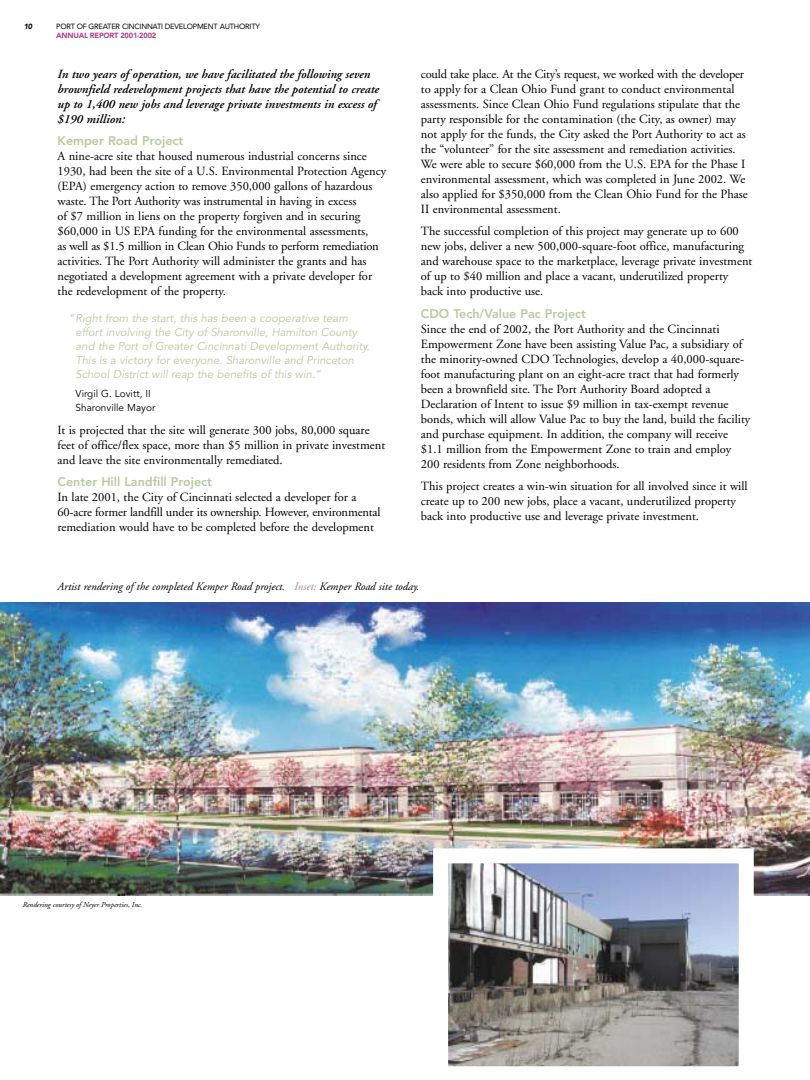
<style>
.page{position:relative;width:810px;height:1080px;background:#fff}
.page>*{position:absolute;margin:0;border:0;box-sizing:border-box;transform-origin:0 0}
.t1{font:12.5px/15px "Adobe Garamond";color:#000}
.t2{font:italic 600 12.5px/15px "Adobe Garamond";color:#000}
.t3{font:800 12.5px "Avenir";color:#bbc79f}
.t4{font:11.25px/14px "Avenir";color:#bbc79f}
.t5{font:italic 11.25px "Adobe Garamond";color:#000}
.t6{font:10px/13.9px "Avenir";color:#000}
.t7{font:7.5px "Avenir";letter-spacing:-.025em;color:#000}
.t8{font:italic 7.5px "Adobe Garamond";color:#000}
.t9{font:900 7.5px "Avenir";letter-spacing:-.03em;color:#ad4989}
.t10{font:900 7.5px "Avenir";color:#000}
.s1{color:#a78ca3}
</style>
<div class="page">
<img style="left:0;top:602px;width:810px;height:293px">
<svg style="left:433px;top:848px;width:321px;height:219px"></svg>
<p class="t10" style="left:24px;top:22px;width:11px">10</p>
<p class="t7" style="left:56px;top:22px;width:205px">PORT OF GREATER CINCINNATI DEVELOPMENT AUTHORITY</p>
<p class="t9" style="left:56px;top:31px;width:102px">ANNUAL REPORT 2001-2002</p>
<p class="t2" style="left:58px;top:67px;width:323px">In two years of operation, we have facilitated the following seven brownfield redevelopment projects that have the potential to create up to 1,400 new jobs and leverage private investments in excess of $190 million:</p>
<p class="t3" style="left:58px;top:134px;width:127px">Kemper Road Project</p>
<p class="t1" style="left:58px;top:149px;width:330px">A nine-acre site that housed numerous industrial concerns since 1930, had been the site of a U.S. Environmental Protection Agency (EPA) emergency action to remove 350,000 gallons of hazardous waste. The Port Authority was instrumental in having in excess<br>of $7 million in liens on the property forgiven and in securing $60,000 in US EPA funding for the environmental assessments,<br>as well as $1.5 million in Clean Ohio Funds to perform remediation activities. The Port Authority will administer the grants and has negotiated a development agreement with a private developer for the redevelopment of the property.</p>
<p class="t4" style="left:76px;top:312px;width:298px;text-indent:-7px">“Right from the start, this has been a cooperative team effort involving the City of Sharonville, Hamilton County and the Port of Greater Cincinnati Development Authority.<br>This is a victory for everyone. Sharonville and Princeton School District will reap the benefits of this win.”</p>
<p class="t6" style="left:76px;top:387px;width:81px">Virgil G. Lovitt, II<br>Sharonville Mayor</p>
<p class="t1" style="left:58px;top:423px;width:329px">It is projected that the site will generate 300 jobs, 80,000 square feet of office/flex space, more than $5 million in private investment and leave the site environmentally remediated.</p>
<p class="t3" style="left:58px;top:475px;width:156px">Center Hill Landfill Project</p>
<p class="t1" style="left:58px;top:490px;width:324px">In late 2001, the City of Cincinnati selected a developer for a<br>60-acre former landfill under its ownership. However, environmental remediation would have to be completed before the development</p>
<p class="t1" style="left:421px;top:67px;width:328px">could take place. At the City’s request, we worked with the developer to apply for a Clean Ohio Fund grant to conduct environmental assessments. Since Clean Ohio Fund regulations stipulate that the party responsible for the contamination (the City, as owner) may not apply for the funds, the City asked the Port Authority to act as the “volunteer” for the site assessment and remediation activities.<br>We were able to secure $60,000 from the U.S. EPA for the Phase I environmental assessment, which was completed in June 2002. We also applied for $350,000 from the Clean Ohio Fund for the Phase II environmental assessment.</p>
<p class="t1" style="left:421px;top:224px;width:333px">The successful completion of this project may generate up to 600 new jobs, deliver a new 500,000-square-foot office, manufacturing and warehouse space to the marketplace, leverage private investment of up to $40 million and place a vacant, underutilized property back into productive use.</p>
<p class="t3" style="left:421px;top:306px;width:167px">CDO Tech/Value Pac Project</p>
<p class="t1" style="left:421px;top:322px;width:331px">Since the end of 2002, the Port Authority and the Cincinnati Empowerment Zone have been assisting Value Pac, a subsidiary of the minority-owned CDO Technologies, develop a 40,000-square&shy;foot manufacturing plant on an eight-acre tract that had formerly been a brownfield site. The Port Authority Board adopted a Declaration of Intent to issue $9 million in tax-exempt revenue bonds, which will allow Value Pac to buy the land, build the facility and purchase equipment. In addition, the company will receive $1.1 million from the Empowerment Zone to train and employ 200 residents from Zone neighborhoods.</p>
<p class="t1" style="left:421px;top:479px;width:328px">This project creates a win-win situation for all involved since it will create up to 200 new jobs, place a vacant, underutilized property back into productive use and leverage private investment.</p>
<p class="t5" style="left:58px;top:580px;width:363px">Artist rendering of the completed Kemper Road project. <span class="s1">Inset:</span> Kemper Road site today.</p>
<p class="t8" style="left:23px;top:900px;width:121px">Rendering courtesy of Neyer Properties, Inc.</p>
</div>
